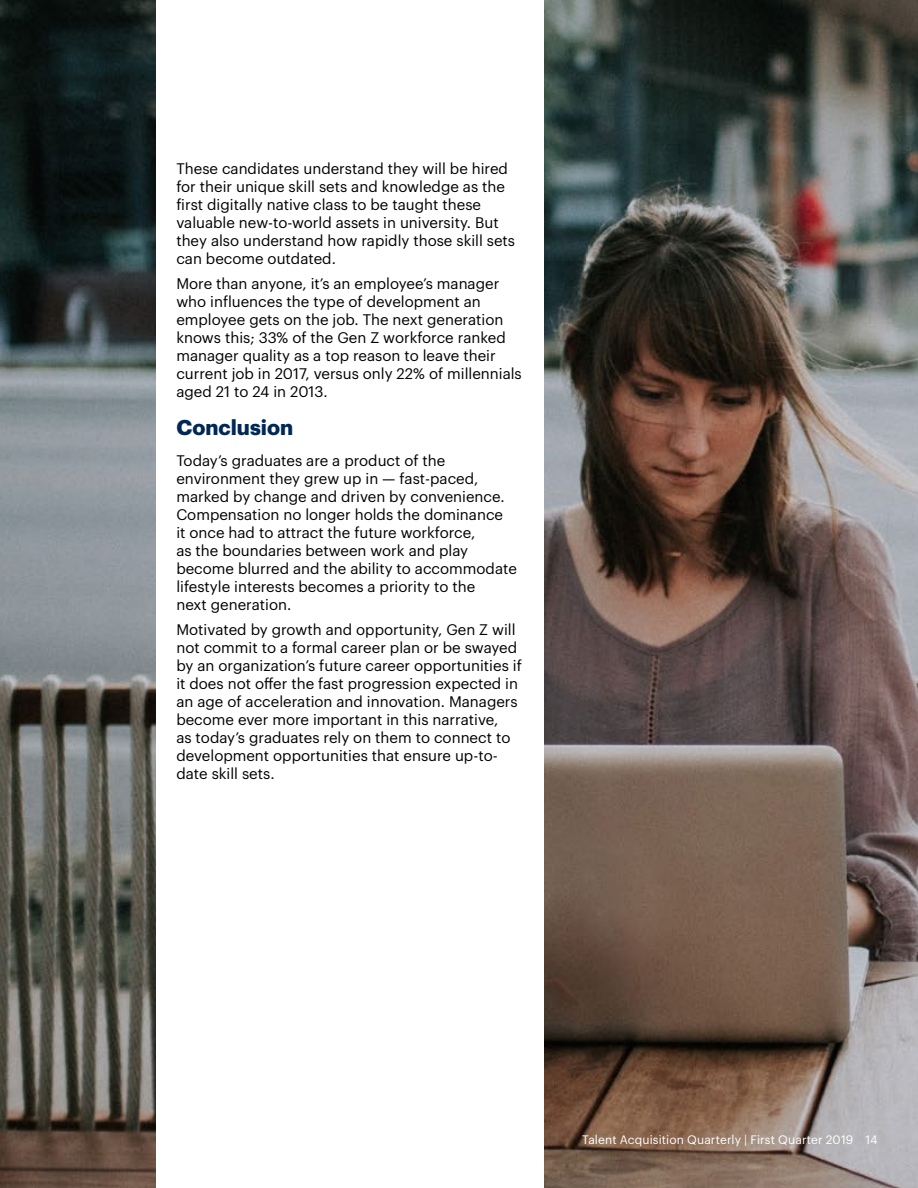
<style>
.page{position:relative;width:918px;height:1188px;background:#fff}
.page>*{position:absolute;margin:0;border:0;box-sizing:border-box;transform-origin:0 0}
.t1{font:700 21px "Graphik";color:#002856}
.t2{font:15px/18px "Graphik";color:#000}
.t3{font:12px "Graphik";letter-spacing:.01em;color:#fff}
</style>
<div class="page">
<img style="left:0;top:0;width:918px;height:1188px">
<div style="left:156px;top:0;width:388px;height:1188px;background:#fff"></div>
<p class="t2" style="left:176px;top:159px;width:340px">These candidates understand they will be hired for their unique skill sets and knowledge as the first digitally native class to be taught these valuable new-to-world assets in university. But they also understand how rapidly those skill sets can become outdated.</p>
<p class="t2" style="left:176px;top:273px;width:347px">More than anyone, it’s an employee’s manager who influences the type of development an employee gets on the job. The next generation knows this; 33% of the Gen Z workforce ranked manager quality as a top reason to leave their current job in 2017, versus only 22% of millennials aged 21 to 24 in 2013.</p>
<h1 class="t1" style="left:176px;top:411px;width:118px">Conclusion</h1>
<p class="t2" style="left:176px;top:450px;width:342px">Today’s graduates are a product of the environment they grew up in — fast-paced, marked by change and driven by convenience.<br>Compensation no longer holds the dominance<br>it once had to attract the future workforce,<br>as the boundaries between work and play become blurred and the ability to accommodate lifestyle interests becomes a priority to the<br>next generation.</p>
<p class="t2" style="left:176px;top:619px;width:347px">Motivated by growth and opportunity, Gen Z will not commit to a formal career plan or be swayed by an organization’s future career opportunities if it does not offer the fast progression expected in an age of acceleration and innovation. Managers become ever more important in this narrative,<br>as today’s graduates rely on them to connect to development opportunities that ensure up-to&shy;date skill sets.</p>
<p class="t3" style="left:582px;top:1130px;width:297px">Talent Acquisition Quarterly | First Quarter 2019 14</p>
</div>
